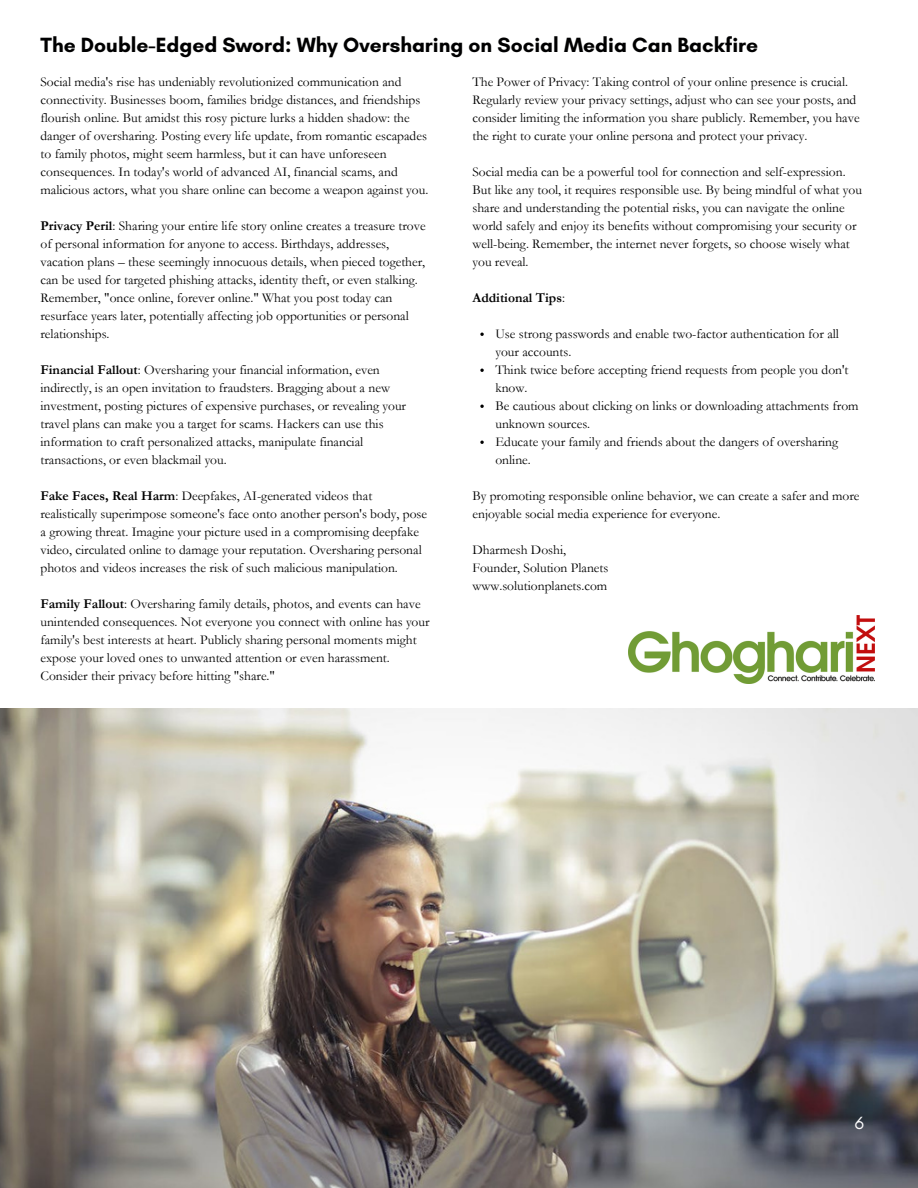
<style>
.page{position:relative;width:918px;height:1188px;background:#fff}
.page>*{position:absolute;margin:0;border:0;box-sizing:border-box;transform-origin:0 0}
.t1{font:700 21px "Glacial Indifference";color:#000001}
.t2{font:18px "Glacial Indifference";color:#fff}
.t3{font:13.5px/18px "Garamond";color:#000001}
.t4{font:700 13.5px "Garamond";color:#000001}
.s1{font-weight:400}
.s2{font-weight:700}
</style>
<div class="page">
<img style="left:0;top:709px;width:918px;height:479px">
<img style="left:628px;top:615px;width:247px;height:69px">
<svg style="left:480px;top:333px;width:4px;height:3px"></svg>
<svg style="left:480px;top:369px;width:4px;height:3px"></svg>
<svg style="left:480px;top:405px;width:4px;height:3px"></svg>
<svg style="left:480px;top:441px;width:4px;height:3px"></svg>
<p class="t1" style="left:40px;top:32px;width:719px">The Double-Edged Sword: Why Oversharing on Social Media Can Backfire</p>
<p class="t3" style="left:472px;top:73px;width:389px">The Power of Privacy: Taking control of your online presence is crucial.<br>Regularly review your privacy settings, adjust who can see your posts, and consider limiting the information you share publicly. Remember, you have the right to curate your online persona and protect your privacy.</p>
<p class="t3" style="left:472px;top:163px;width:391px">Social media can be a powerful tool for connection and self-expression.<br>But like any tool, it requires responsible use. By being mindful of what you share and understanding the potential risks, you can navigate the online world safely and enjoy its benefits without compromising your security or well-being. Remember, the internet never forgets, so choose wisely what you reveal.</p>
<p class="t4" style="left:472px;top:291px;width:94px">Additional Tips<span class="s1">:</span></p>
<p class="t3" style="left:495px;top:325px;width:345px">Use strong passwords and enable two-factor authentication for all your accounts.</p>
<p class="t3" style="left:495px;top:361px;width:354px">Think twice before accepting friend requests from people you don't know.</p>
<p class="t3" style="left:495px;top:397px;width:365px">Be cautious about clicking on links or downloading attachments from unknown sources.</p>
<p class="t3" style="left:495px;top:433px;width:344px">Educate your family and friends about the dangers of oversharing online.</p>
<p class="t3" style="left:472px;top:487px;width:389px">By promoting responsible online behavior, we can create a safer and more enjoyable social media experience for everyone.</p>
<p class="t3" style="left:472px;top:541px;width:95px">Dharmesh Doshi,</p>
<p class="t3" style="left:472px;top:559px;width:137px">Founder, Solution Planets</p>
<p class="t3" style="left:472px;top:577px;width:136px">www.solutionplanets.com</p>
<p class="t3" style="left:40px;top:73px;width:389px">Social media's rise has undeniably revolutionized communication and connectivity. Businesses boom, families bridge distances, and friendships flourish online. But amidst this rosy picture lurks a hidden shadow: the danger of oversharing. Posting every life update, from romantic escapades to family photos, might seem harmless, but it can have unforeseen consequences. In today's world of advanced AI, financial scams, and malicious actors, what you share online can become a weapon against you.</p>
<p class="t3" style="left:40px;top:217px;width:387px"><span class="s2">Privacy Peril</span>: Sharing your entire life story online creates a treasure trove of personal information for anyone to access. Birthdays, addresses, vacation plans – these seemingly innocuous details, when pieced together, can be used for targeted phishing attacks, identity theft, or even stalking.<br>Remember, "once online, forever online." What you post today can resurface years later, potentially affecting job opportunities or personal relationships.</p>
<p class="t3" style="left:40px;top:361px;width:367px"><span class="s2">Financial Fallout</span>: Oversharing your financial information, even indirectly, is an open invitation to fraudsters. Bragging about a new investment, posting pictures of expensive purchases, or revealing your travel plans can make you a target for scams. Hackers can use this information to craft personalized attacks, manipulate financial transactions, or even blackmail you.</p>
<p class="t3" style="left:40px;top:487px;width:388px"><span class="s2">Fake Faces, Real Harm</span>: Deepfakes, AI-generated videos that realistically superimpose someone's face onto another person's body, pose a growing threat. Imagine your picture used in a compromising deepfake video, circulated online to damage your reputation. Oversharing personal photos and videos increases the risk of such malicious manipulation.</p>
<p class="t3" style="left:40px;top:595px;width:391px"><span class="s2">Family Fallout</span>: Oversharing family details, photos, and events can have unintended consequences. Not everyone you connect with online has your family's best interests at heart. Publicly sharing personal moments might expose your loved ones to unwanted attention or even harassment.<br>Consider their privacy before hitting "share."</p>
<p class="t2" style="left:855px;top:1112px;width:11px">6</p>
</div>
